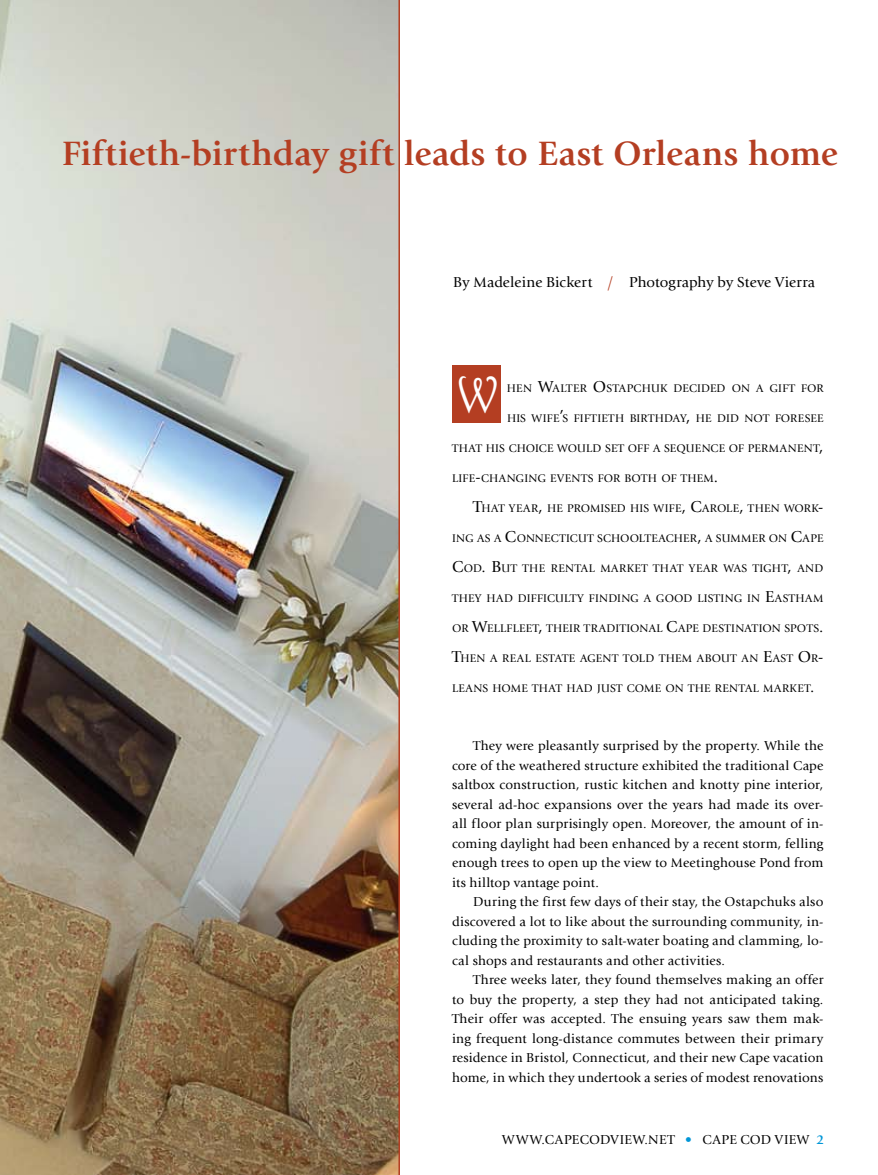
<style>
.page{position:relative;width:878px;height:1175px;background:#fff}
.page>*{position:absolute;margin:0;border:0;box-sizing:border-box;transform-origin:0 0}
.t1{font:49.5px "Harrington";color:#fff}
.t2{font:700 35.25px "Giovanni";letter-spacing:.01em;color:#b43e22}
.t3{font:15px "Giovanni";letter-spacing:.005em;color:#000}
.t4{font:13.5px/19.5px "Giovanni";letter-spacing:.015em;color:#000;text-align:justify}
.t5{font:13.5px "Giovanni";letter-spacing:.035em;color:#000}
.t6{font:11.55px "Giovanni";letter-spacing:.025em;color:#000}
.t7{font:11.55px "Giovanni";letter-spacing:.045em;color:#000}
.s1{color:#b43e22}
.s2{font-size:16.5px}
.s3{color:#0096d7}
.s4{font-weight:700;color:#0096d7}
</style>
<div class="page">
<img style="left:0;top:0;width:398px;height:1174px">
<div style="left:452px;top:365px;width:49px;height:57px;background:#b43e22"></div>
<hr style="left:398px;top:0;width:2px;height:1174px;background:#b43e22">
<h2 class="t2" style="left:62px;top:133px;width:776px">Fiftieth-birthday gift leads to East Orleans home</h2>
<p class="t3" style="left:453px;top:273px;width:363px">By Madeleine Bickert <span class="s1">/</span> Photography by Steve Vierra</p>
<h1 class="t1" style="left:456px;top:364px;width:44px">W</h1>
<p class="t6" style="left:507px;top:381px;width:318px">HEN <span class="s2">W</span>ALTER <span class="s2">O</span>STAPCHUK DECIDED ON A GIFT FOR</p>
<p class="t6" style="left:507px;top:411px;width:318px">HIS WIFE<span class="s2">’</span>S FIFTIETH BIRTHDAY<span class="s2">,</span> HE DID NOT FORESEE</p>
<p class="t6" style="left:452px;top:441px;width:373px">THAT HIS CHOICE WOULD SET OFF A SEQUENCE OF PERMANENT<span class="s2">,</span></p>
<p class="t6" style="left:452px;top:471px;width:268px">LIFE<span class="s2">-</span>CHANGING EVENTS FOR BOTH OF THEM<span class="s2">.</span></p>
<p class="t6" style="left:452px;top:501px;width:373px"><span class="s2">T</span>HAT YEAR<span class="s2">,</span> HE PROMISED HIS WIFE<span class="s2">, C</span>AROLE<span class="s2">,</span> THEN WORK<span class="s2">-</span></p>
<p class="t6" style="left:452px;top:531px;width:373px">ING AS A <span class="s2">C</span>ONNECTICUT SCHOOLTEACHER<span class="s2">,</span> A SUMMER ON <span class="s2">C</span>APE</p>
<p class="t7" style="left:452px;top:561px;width:373px"><span class="s2">C</span>OD<span class="s2">. B</span>UT THE RENTAL MARKET THAT YEAR WAS TIGHT<span class="s2">,</span> AND</p>
<p class="t6" style="left:452px;top:591px;width:373px">THEY HAD DIFFICULTY FINDING A GOOD LISTING IN <span class="s2">E</span>ASTHAM</p>
<p class="t6" style="left:452px;top:621px;width:373px">OR <span class="s2">W</span>ELLFLEET<span class="s2">,</span> THEIR TRADITIONAL <span class="s2">C</span>APE DESTINATION SPOTS<span class="s2">.</span></p>
<p class="t6" style="left:452px;top:651px;width:373px"><span class="s2">T</span>HEN A REAL ESTATE AGENT TOLD THEM ABOUT AN <span class="s2">E</span>AST <span class="s2">O</span>R<span class="s2">-</span></p>
<p class="t6" style="left:452px;top:681px;width:364px">LEANS HOME THAT HAD JUST COME ON THE RENTAL MARKET<span class="s2">.</span></p>
<p class="t4" style="left:452px;top:736px;width:373px;text-indent:21px">They were pleasantly surprised by the property. While the core of the weathered structure exhibited the traditional Cape saltbox construction, rustic kitchen and knotty pine interior, several ad-hoc expansions over the years had made its over&shy;all floor plan surprisingly open. Moreover, the amount of in&shy;coming daylight had been enhanced by a recent storm, felling enough trees to open up the view to Meetinghouse Pond from its hilltop vantage point.</p>
<p class="t4" style="left:452px;top:892px;width:373px;text-indent:21px">During the first few days of their stay, the Ostapchuks also discovered a lot to like about the surrounding community, in&shy;cluding the proximity to salt-water boating and clamming, lo&shy;cal shops and restaurants and other activities.</p>
<p class="t4" style="left:452px;top:970px;width:373px;text-indent:21px">Three weeks later, they found themselves making an offer to buy the property, a step they had not anticipated taking.<br>Their offer was accepted. The ensuing years saw them mak&shy;ing frequent long-distance commutes between their primary residence in Bristol, Connecticut, and their new Cape vacation home, in which they undertook a series of modest renovations</p>
<p class="t5" style="left:502px;top:1132px;width:323px">WWW.CAPECODVIEW.NET <span class="s3">•</span> CAPE COD VIEW <span class="s4">2</span></p>
</div>
